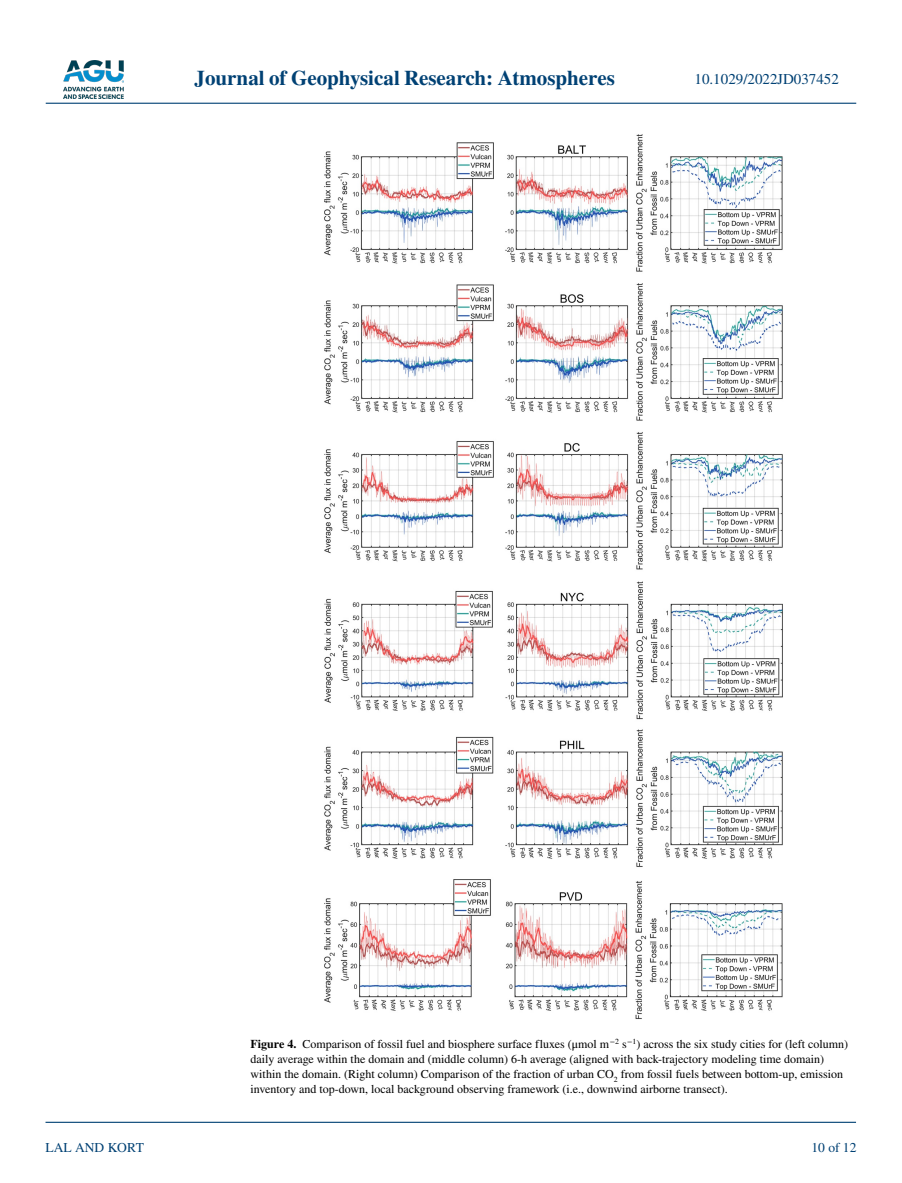
<style>
.page{position:relative;width:902px;height:1183px;background:#fff}
.page>*{position:absolute;margin:0;border:0;box-sizing:border-box;transform-origin:0 0}
.t1{font:700 21px "STIX";color:#004174}
.t2{font:15px "STIX";color:#004174}
.t3{font:13.5px "STIX";color:#004174}
.t4{font:12px/15px "STIX";color:#000}
.s1{font-weight:700}
</style>
<div class="page">
<img style="left:63px;top:60px;width:60px;height:39px">
<hr style="left:46px;top:103px;width:810px;height:1px;background:#004174">
<hr style="left:45px;top:1121px;width:810px;height:1px;background:#004174">
<img style="left:324px;top:134px;width:459px;height:885px">
<h1 class="t1" style="left:194px;top:66px;width:422px">Journal of Geophysical Research: Atmospheres</h1>
<p class="t2" style="left:694px;top:69px;width:146px">10.1029/2022JD037452</p>
<p class="t3" style="left:45px;top:1138px;width:100px">LAL AND KORT</p>
<p class="t4" style="left:250px;top:1037px;width:599px"><span class="s1">Figure 4.</span> Comparison of fossil fuel and biosphere surface fluxes (μmol m<sup>−2</sup> s<sup>−1</sup>) across the six study cities for (left column) daily average within the domain and (middle column) 6-h average (aligned with back-trajectory modeling time domain) within the domain. (Right column) Comparison of the fraction of urban CO<sub>2</sub> from fossil fuels between bottom-up, emission inventory and top-down, local background observing framework (i.e., downwind airborne transect).</p>
<p class="t3" style="left:811px;top:1138px;width:46px">10 of 12</p>
</div>
